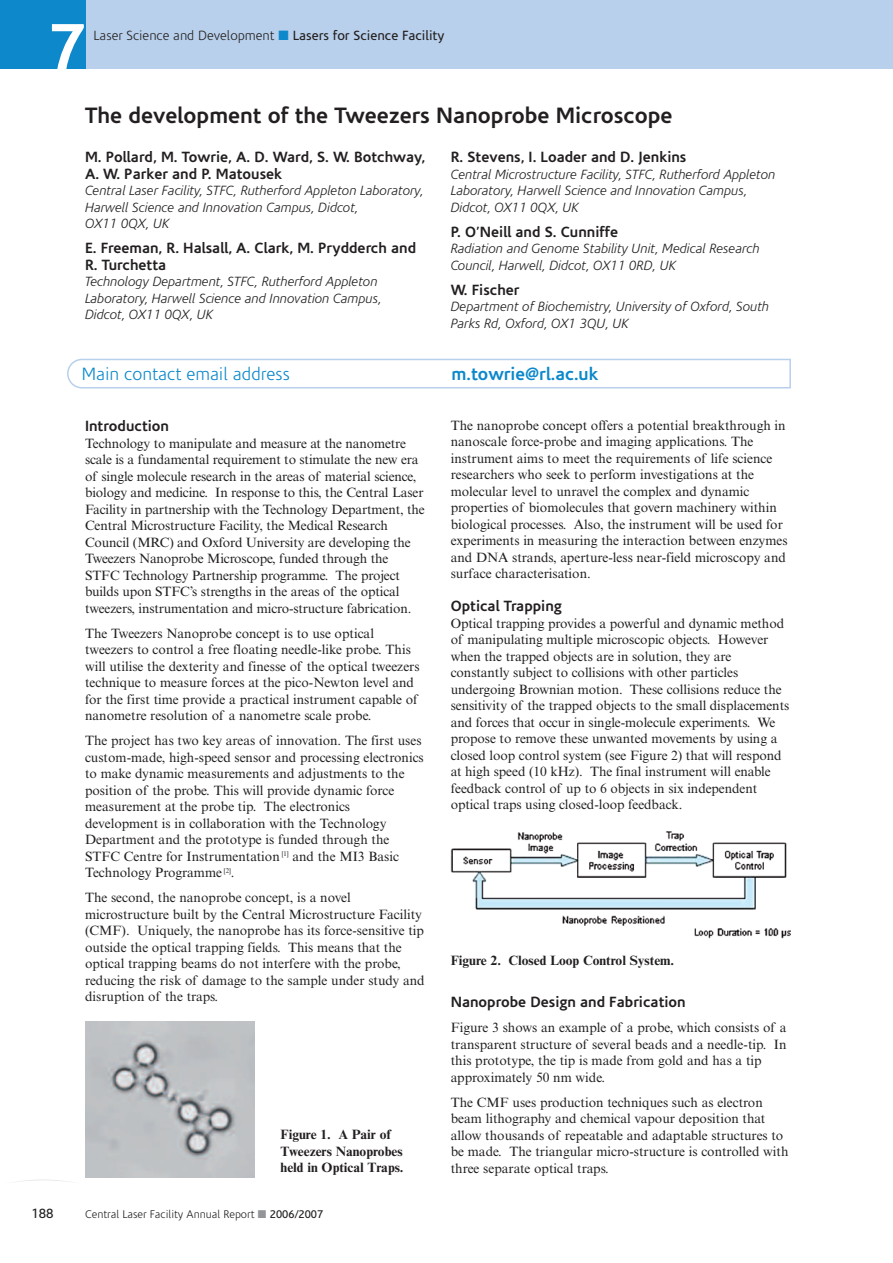
<style>
.page{position:relative;width:893px;height:1263px;background:#fff}
.page>*{position:absolute;margin:0;border:0;box-sizing:border-box;transform-origin:0 0}
.t1{font:700 66px "Corisande";color:#fff}
.t2{font:700 22.5px "Corisande";color:#231f20}
.t3{font:300 18px "Corisande";color:#0c88cb}
.t4{font:700 18px "Corisande";color:#0c88cb}
.t5{font:700 15px/16.5px "Corisande";color:#231f20}
.t6{font:13.5px/16.5px "Times NRMT";color:#231f20}
.t7{font:italic 300 13.5px/16.5px "Corisande";color:#231f20}
.t8{font:700 13.5px/16.5px "Times NRMT";color:#231f20}
.t9{font:300 13.5px "Corisande";color:#231f20}
.t10{font:13.5px "Corisande";color:#231f20}
.t11{font:300 11.25px "Corisande";color:#231f20}
.s1{color:#0c88cb}
.s2{font-weight:400}
.s3{color:#939598}
</style>
<div class="page">
<div style="left:85px;top:0;width:808px;height:68px;background:#b8d0eb"></div>
<div style="left:0;top:0;width:85px;height:68px;background:#0c88cb"></div>
<svg style="left:67px;top:359px;width:723px;height:29px"></svg>
<svg style="left:16px;top:1179px;width:54px;height:3px"></svg>
<img style="left:85px;top:1022px;width:170px;height:156px">
<img style="left:451px;top:831px;width:340px;height:108px">
<h1 class="t1" style="left:49px;top:21px;width:38px">7</h1>
<p class="t9" style="left:94px;top:30px;width:352px">Laser Science and Development <span class="s1">■</span> <span class="s2">Lasers for Science Facility</span></p>
<h2 class="t2" style="left:85px;top:107px;width:589px">The development of the Tweezers Nanoprobe Microscope</h2>
<p class="t5" style="left:85px;top:150px;width:342px">M. Pollard, M. Towrie, A. D. Ward, S. W. Botchway,<br>A. W. Parker and P. Matousek</p>
<p class="t7" style="left:85px;top:183px;width:340px">Central Laser Facility, STFC, Rutherford Appleton Laboratory,<br>Harwell Science and Innovation Campus, Didcot,<br>OX11 0QX, UK</p>
<p class="t5" style="left:85px;top:241px;width:333px">E. Freeman, R. Halsall, A. Clark, M. Prydderch and<br>R. Turchetta</p>
<p class="t7" style="left:85px;top:274px;width:298px">Technology Department, STFC, Rutherford Appleton<br>Laboratory, Harwell Science and Innovation Campus,<br>Didcot, OX11 0QX, UK</p>
<p class="t5" style="left:451px;top:150px;width:237px">R. Stevens, I. Loader and D. Jenkins</p>
<p class="t7" style="left:451px;top:167px;width:326px">Central Microstructure Facility, STFC, Rutherford Appleton<br>Laboratory, Harwell Science and Innovation Campus,<br>Didcot, OX11 0QX, UK</p>
<p class="t5" style="left:451px;top:224px;width:169px">P. O’Neill and S. Cunniffe</p>
<p class="t7" style="left:451px;top:241px;width:310px">Radiation and Genome Stability Unit, Medical Research<br>Council, Harwell, Didcot, OX11 0RD, UK</p>
<p class="t5" style="left:451px;top:282px;width:70px">W. Fischer</p>
<p class="t7" style="left:451px;top:299px;width:320px">Department of Biochemistry, University of Oxford, South<br>Parks Rd, Oxford, OX1 3QU, UK</p>
<h3 class="t3" style="left:82px;top:366px;width:209px">Main contact email address</h3>
<h3 class="t4" style="left:451px;top:366px;width:148px">m.towrie@rl.ac.uk</h3>
<p class="t5" style="left:85px;top:419px;width:86px">Introduction</p>
<p class="t6" style="left:85px;top:436px;width:341px">Technology to manipulate and measure at the nanometre scale is a fundamental requirement to stimulate the new era of single molecule research in the areas of material science, biology and medicine. In response to this, the Central Laser Facility in partnership with the Technology Department, the Central Microstructure Facility, the Medical Research Council (MRC) and Oxford University are developing the Tweezers Nanoprobe Microscope, funded through the STFC Technology Partnership programme. The project builds upon STFC’s strengths in the areas of the optical tweezers, instrumentation and micro-structure fabrication.</p>
<p class="t6" style="left:85px;top:626px;width:336px">The Tweezers Nanoprobe concept is to use optical tweezers to control a free floating needle-like probe. This will utilise the dexterity and finesse of the optical tweezers technique to measure forces at the pico-Newton level and for the first time provide a practical instrument capable of nanometre resolution of a nanometre scale probe.</p>
<p class="t6" style="left:85px;top:734px;width:340px">The project has two key areas of innovation. The first uses custom-made, high-speed sensor and processing electronics to make dynamic measurements and adjustments to the position of the probe. This will provide dynamic force measurement at the probe tip. The electronics development is in collaboration with the Technology Department and the prototype is funded through the STFC Centre for Instrumentation <sup>[1]</sup> and the MI3 Basic Technology Programme <sup>[2]</sup>.</p>
<p class="t6" style="left:85px;top:891px;width:341px">The second, the nanoprobe concept, is a novel microstructure built by the Central Microstructure Facility (CMF). Uniquely, the nanoprobe has its force-sensitive tip outside the optical trapping fields. This means that the optical trapping beams do not interfere with the probe, reducing the risk of damage to the sample under study and disruption of the traps.</p>
<p class="t8" style="left:281px;top:1128px;width:124px">Figure 1. A Pair of<br>Tweezers Nanoprobes held in Optical Traps.</p>
<p class="t10" style="left:31px;top:1208px;width:24px">188</p>
<p class="t11" style="left:85px;top:1210px;width:240px">Central Laser Facility Annual Report <span class="s3">■</span> <span class="s2">2006/2007</span></p>
<p class="t6" style="left:451px;top:418px;width:338px">The nanoprobe concept offers a potential breakthrough in nanoscale force-probe and imaging applications. The instrument aims to meet the requirements of life science researchers who seek to perform investigations at the molecular level to unravel the complex and dynamic properties of biomolecules that govern machinery within biological processes. Also, the instrument will be used for experiments in measuring the interaction between enzymes and DNA strands, aperture-less near-field microscopy and surface characterisation.</p>
<p class="t5" style="left:451px;top:599px;width:113px">Optical Trapping</p>
<p class="t6" style="left:451px;top:616px;width:340px">Optical trapping provides a powerful and dynamic method of manipulating multiple microscopic objects. However when the trapped objects are in solution, they are constantly subject to collisions with other particles undergoing Brownian motion. These collisions reduce the sensitivity of the trapped objects to the small displacements and forces that occur in single-molecule experiments. We propose to remove these unwanted movements by using a closed loop control system (see Figure 2) that will respond at high speed (10 kHz). The final instrument will enable feedback control of up to 6 objects in six independent optical traps using closed-loop feedback.</p>
<p class="t8" style="left:451px;top:953px;width:225px">Figure 2. Closed Loop Control System.</p>
<p class="t5" style="left:451px;top:995px;width:236px">Nanoprobe Design and Fabrication</p>
<p class="t6" style="left:451px;top:1021px;width:337px">Figure 3 shows an example of a probe, which consists of a transparent structure of several beads and a needle-tip. In this prototype, the tip is made from gold and has a tip approximately 50 nm wide.</p>
<p class="t6" style="left:451px;top:1095px;width:339px">The CMF uses production techniques such as electron beam lithography and chemical vapour deposition that allow thousands of repeatable and adaptable structures to be made. The triangular micro-structure is controlled with three separate optical traps.</p>
</div>
